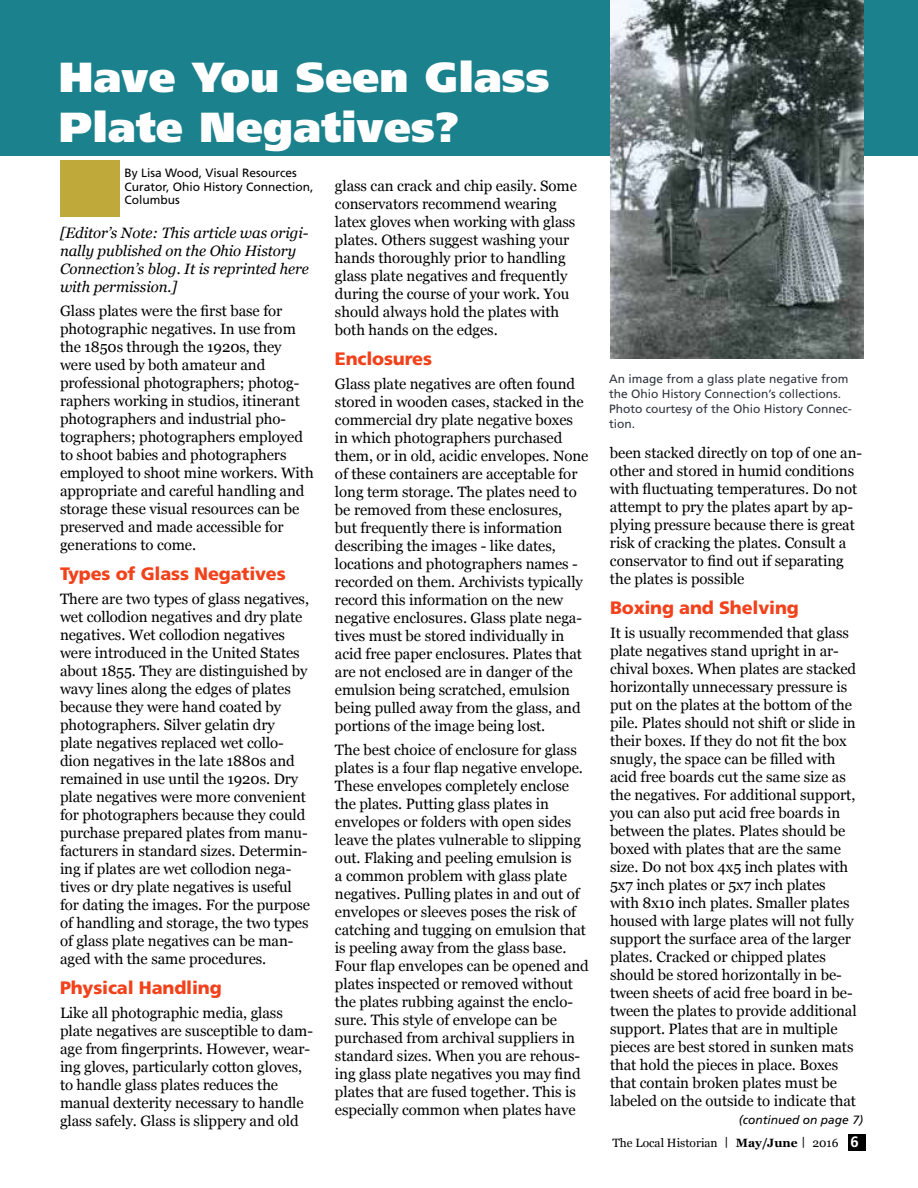
<style>
.page{position:relative;width:918px;height:1188px;background:#fff}
.page>*{position:absolute;margin:0;border:0;box-sizing:border-box;transform-origin:0 0}
.t1{font:900 42px/50.4px "Frutiger LT Std";letter-spacing:.01em;color:#fff}
.t2{font:900 18px "Frutiger LT Std";letter-spacing:-.01em;color:#f2421b}
.t3{font:15px/18px "Georgia";letter-spacing:-.005em;color:#000}
.t4{font:italic 15px/18px "Georgia";letter-spacing:-.005em;color:#000}
.t5{font:12px/15px "Frutiger LT Std";color:#2f353f}
.t6{font:12px/13.5px "Frutiger LT Std";color:#000}
.t7{font:12px "Georgia";color:#000}
.t8{font:italic 12px "Frutiger LT Std";color:#000}
.s1{font-family:"Arial Unicode MS"}
.s2{font-weight:700}
.s3{font-family:"Frutiger LT Std";font-weight:700;font-size:15px;color:#fff}
</style>
<div class="page">
<div style="left:848px;top:1134px;width:18px;height:16px;background:#000"></div>
<div style="left:60px;top:160px;width:60px;height:58px;background:#bfa93b"></div>
<div style="left:0;top:0;width:918px;height:156px;background:#1b818c"></div>
<img style="left:610px;top:0;width:254px;height:358px">
<h1 class="t1" style="left:59px;top:51px;width:492px">Have You Seen Glass<br>Plate Negatives?</h1>
<p class="t6" style="left:125px;top:166px;width:190px">By Lisa Wood, Visual Resources<br>Curator, Ohio History Connection,<br>Columbus</p>
<p class="t4" style="left:60px;top:223px;width:251px">[Editor’s Note: This article was origi&shy;nally published on the Ohio History Connection’s blog. It is reprinted here with permission.]</p>
<p class="t3" style="left:60px;top:301px;width:255px">Glass plates were the first base for photographic negatives. In use from the 1850s through the 1920s, they were used by both amateur and professional photographers; photog&shy;raphers working in studios, itinerant photographers and industrial pho&shy;tographers; photographers employed to shoot babies and photographers employed to shoot mine workers. With appropriate and careful handling and storage these visual resources can be preserved and made accessible for generations to come.</p>
<p class="t2" style="left:60px;top:563px;width:227px">Types of Glass Negatives</p>
<p class="t3" style="left:60px;top:589px;width:252px">There are two types of glass negatives, wet collodion negatives and dry plate negatives. Wet collodion negatives were introduced in the United States about 1855. They are distinguished by wavy lines along the edges of plates because they were hand coated by photographers. Silver gelatin dry plate negatives replaced wet collo&shy;dion negatives in the late 1880s and remained in use until the 1920s. Dry plate negatives were more convenient for photographers because they could purchase prepared plates from manu&shy;facturers in standard sizes. Determin&shy;ing if plates are wet collodion nega&shy;tives or dry plate negatives is useful for dating the images. For the purpose of handling and storage, the two types of glass plate negatives can be man&shy;aged with the same procedures.</p>
<p class="t2" style="left:60px;top:977px;width:163px">Physical Handling</p>
<p class="t3" style="left:60px;top:1003px;width:255px">Like all photographic media, glass plate negatives are susceptible to dam&shy;age from fingerprints. However, wear&shy;ing gloves, particularly cotton gloves, to handle glass plates reduces the manual dexterity necessary to handle glass safely. Glass is slippery and old</p>
<p class="t3" style="left:335px;top:176px;width:243px">glass can crack and chip easily. Some conservators recommend wearing latex gloves when working with glass plates. Others suggest washing your hands thoroughly prior to handling glass plate negatives and frequently during the course of your work. You should always hold the plates with both hands on the edges.</p>
<p class="t2" style="left:335px;top:347px;width:99px">Enclosures</p>
<p class="t3" style="left:335px;top:374px;width:255px">Glass plate negatives are often found stored in wooden cases, stacked in the commercial dry plate negative boxes in which photographers purchased them, or in old, acidic envelopes. None of these containers are acceptable for long term storage. The plates need to be removed from these enclosures,<br>but frequently there is information describing the images - like dates, locations and photographers names - recorded on them. Archivists typically record this information on the new negative enclosures. Glass plate nega&shy;tives must be stored individually in acid free paper enclosures. Plates that are not enclosed are in danger of the emulsion being scratched, emulsion being pulled away from the glass, and portions of the image being lost.</p>
<p class="t3" style="left:335px;top:740px;width:255px">The best choice of enclosure for glass plates is a four flap negative envelope.<br>These envelopes completely enclose the plates. Putting glass plates in envelopes or folders with open sides leave the plates vulnerable to slipping out. Flaking and peeling emulsion is<br>a common problem with glass plate negatives. Pulling plates in and out of envelopes or sleeves poses the risk of catching and tugging on emulsion that is peeling away from the glass base.<br>Four flap envelopes can be opened and plates inspected or removed without the plates rubbing against the enclo&shy;sure. This style of envelope can be purchased from archival suppliers in standard sizes. When you are rehous&shy;ing glass plate negatives you may find plates that are fused together. This is especially common when plates have</p>
<p class="t5" style="left:609px;top:371px;width:244px">An image from a glass plate negative from the Ohio History Connection’s collections.<br>Photo courtesy of the Ohio History Connec&shy;tion.</p>
<p class="t3" style="left:610px;top:443px;width:254px">been stacked directly on top of one an&shy;other and stored in humid conditions with fluctuating temperatures. Do not attempt to pry the plates apart by ap&shy;plying pressure because there is great risk of cracking the plates. Consult a conservator to find out if separating the plates is possible</p>
<p class="t2" style="left:610px;top:597px;width:190px">Boxing and Shelving</p>
<p class="t3" style="left:610px;top:623px;width:248px">It is usually recommended that glass plate negatives stand upright in ar&shy;chival boxes. When plates are stacked horizontally unnecessary pressure is put on the plates at the bottom of the pile. Plates should not shift or slide in their boxes. If they do not fit the box snugly, the space can be filled with acid free boards cut the same size as the negatives. For additional support, you can also put acid free boards in between the plates. Plates should be boxed with plates that are the same size. Do not box 4x5 inch plates with 5x7 inch plates or 5x7 inch plates with 8x10 inch plates. Smaller plates housed with large plates will not fully support the surface area of the larger plates. Cracked or chipped plates should be stored horizontally in be&shy;tween sheets of acid free board in be&shy;tween the plates to provide additional support. Plates that are in multiple pieces are best stored in sunken mats that hold the pieces in place. Boxes that contain broken plates must be labeled on the outside to indicate that</p>
<p class="t8" style="left:739px;top:1113px;width:126px">(continued on page 7)</p>
<p class="t7" style="left:612px;top:1134px;width:248px">The Local Historian <span class="s1">ᅵ</span> <span class="s2">May/June</span><span class="s1">ᅵ</span> 2016 <span class="s3">6</span></p>
</div>
